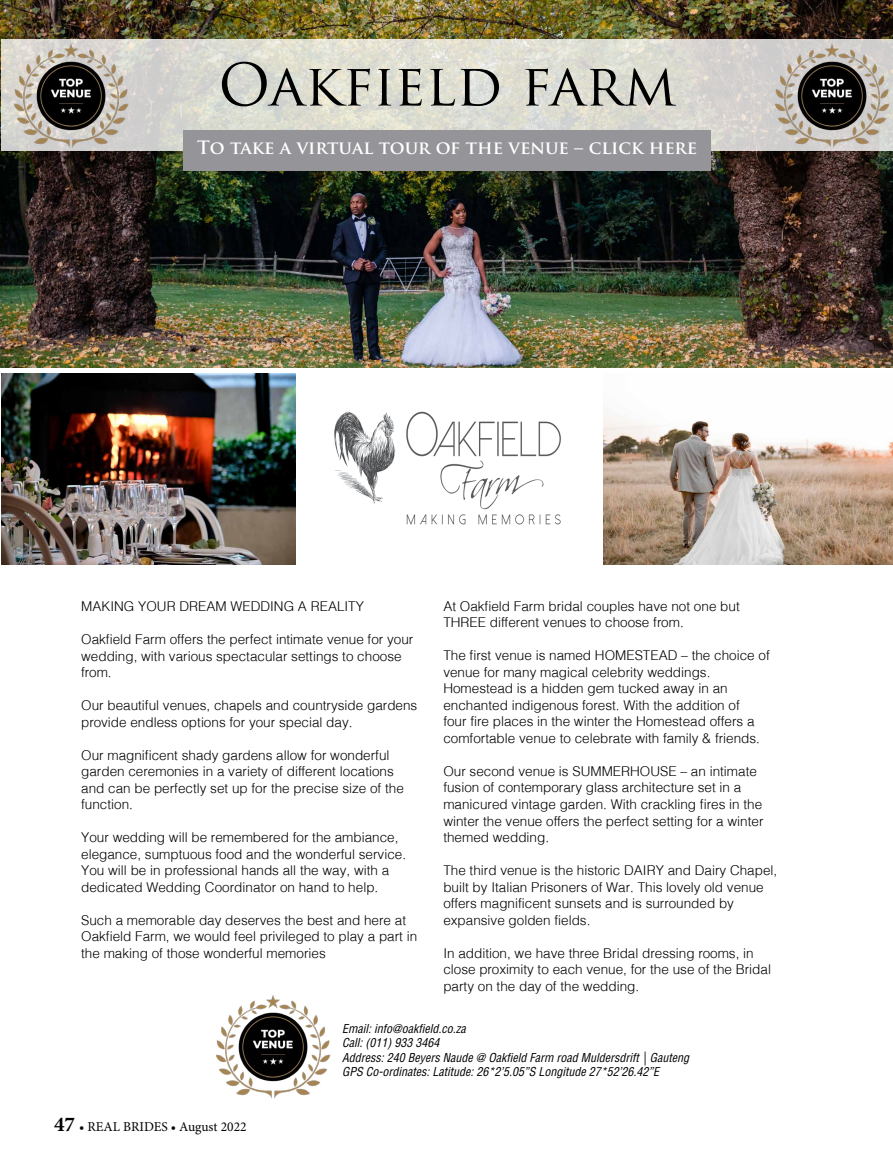
<style>
.page{position:relative;width:893px;height:1170px;background:#fff}
.page>*{position:absolute;margin:0;border:0;box-sizing:border-box;transform-origin:0 0}
.t1{font:57px "Trajan Pro";color:#000}
.t2{font:700 18px "Trajan Pro";color:#fff}
.t3{font:300 13.5px/16.5px "Helv";color:#000}
.t4{font:13.5px "Minion Pro";color:#000}
.t5{font:italic condensed 12px/14.4px "Helvetica LT Std";color:#000}
.s1{font-weight:700;font-size:21px}
</style>
<div class="page">
<img style="left:2px;top:373px;width:294px;height:191px">
<img style="left:603px;top:409px;width:290px;height:155px">
<img style="left:334px;top:411px;width:227px;height:114px">
<img style="left:1px;top:0;width:892px;height:368px">
<img style="left:216px;top:995px;width:115px;height:103px">
<svg style="left:2px;top:39px;width:891px;height:112px;fill:#dbdbd0"></svg>
<img style="left:9px;top:39px;width:123px;height:109px">
<img style="left:770px;top:39px;width:123px;height:109px">
<div style="left:184px;top:130px;width:527px;height:40px;background:#949499"></div>
<h1 class="t1" style="left:218px;top:48px;width:459px">OAKFIELD FARM</h1>
<h2 class="t2" style="left:197px;top:137px;width:501px">To take a virtual tour of the venue – click here</h2>
<p class="t3" style="left:443px;top:597px;width:298px">At Oakfield Farm bridal couples have not one but<br>THREE different venues to choose from.</p>
<p class="t3" style="left:443px;top:647px;width:328px">The first venue is named HOMESTEAD – the choice of venue for many magical celebrity weddings.<br>Homestead is a hidden gem tucked away in an enchanted indigenous forest. With the addition of<br>four fire places in the winter the Homestead offers a comfortable venue to celebrate with family &amp; friends.</p>
<p class="t3" style="left:443px;top:762px;width:322px">Our second venue is SUMMERHOUSE – an intimate fusion of contemporary glass architecture set in a manicured vintage garden. With crackling fires in the winter the venue offers the perfect setting for a winter themed wedding.</p>
<p class="t3" style="left:443px;top:861px;width:335px">The third venue is the historic DAIRY and Dairy Chapel, built by Italian Prisoners of War. This lovely old venue offers magnificent sunsets and is surrounded by expansive golden fields.</p>
<p class="t3" style="left:443px;top:944px;width:329px">In addition, we have three Bridal dressing rooms, in close proximity to each venue, for the use of the Bridal party on the day of the wedding.</p>
<p class="t5" style="left:342px;top:1021px;width:348px">Email: info@oakfield.co.za<br>Call: (011) 933 3464<br>Address: 240 Beyers Naude @ Oakfield Farm road Muldersdrift | Gauteng GPS Co-ordinates: Latitude: 26*2’5.05”S Longitude 27*52’26.42”E</p>
<p class="t3" style="left:81px;top:597px;width:284px">MAKING YOUR DREAM WEDDING A REALITY</p>
<p class="t3" style="left:81px;top:630px;width:334px">Oakfield Farm offers the perfect intimate venue for your wedding, with various spectacular settings to choose from.</p>
<p class="t3" style="left:81px;top:696px;width:338px">Our beautiful venues, chapels and countryside gardens provide endless options for your special day.</p>
<p class="t3" style="left:81px;top:746px;width:324px">Our magnificent shady gardens allow for wonderful garden ceremonies in a variety of different locations and can be perfectly set up for the precise size of the function.</p>
<p class="t3" style="left:81px;top:828px;width:326px">Your wedding will be remembered for the ambiance, elegance, sumptuous food and the wonderful service.<br>You will be in professional hands all the way, with a dedicated Wedding Coordinator on hand to help.</p>
<p class="t3" style="left:81px;top:911px;width:338px">Such a memorable day deserves the best and here at<br>Oakfield Farm, we would feel privileged to play a part in the making of those wonderful memories</p>
<p class="t4" style="left:54px;top:1117px;width:194px"><span class="s1">47</span> • REAL BRIDES • August 2022</p>
</div>
